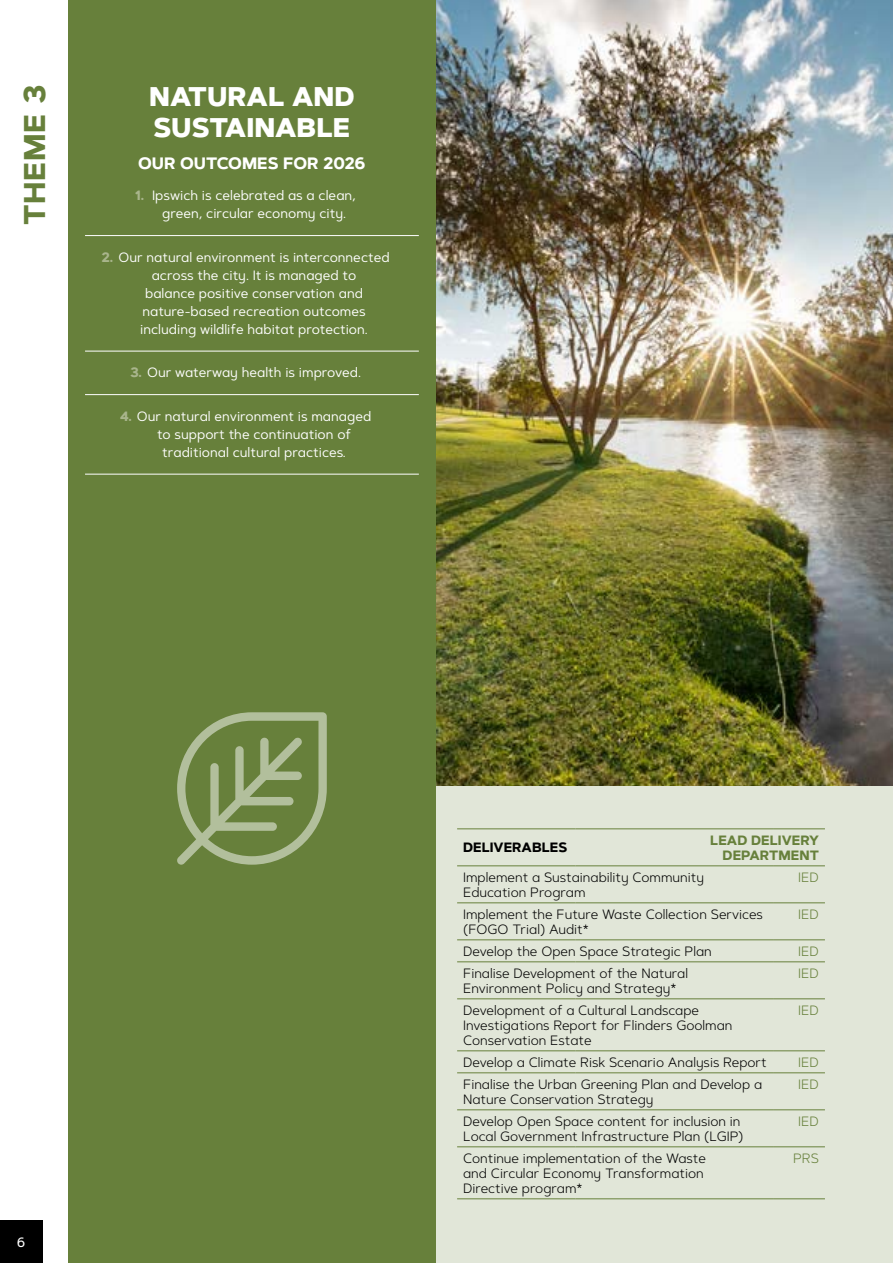
<style>
.page{position:relative;width:893px;height:1263px;background:#fff}
.page>*{position:absolute;margin:0;border:0;box-sizing:border-box;transform-origin:0 0}
.Body_copy_1_column{font:700 30px "Artegra Sans Alt";letter-spacing:.02em;color:#67803b}
.Theme_Subheading_H2{font:800 27px/31.5px "Artegra Sans Alt";color:#fff}
.Theme_Subheading_H3{font:700 16.5px "Artegra Sans Alt";color:#fff}
.Body_copy_1_column-2{font:300 13.5px/15px "Artegra Sans Alt";color:#000}
.t1{font:13.5px/18px "Artegra Sans Alt";color:#fff}
.Body_copy_1_column-3{font:300 13.5px "Artegra Sans Alt";color:#67803b}
.t2{font:700 13.5px/15px "Artegra Sans Alt";color:#67803b;text-align:right}
.t3{font:700 13.5px "Artegra Sans Alt";color:#000}
.t4{font:500 13.5px "Artegra Sans Alt";color:#fff}
.s1{font-weight:700;color:#a9b58c}
</style>
<div class="page">
<div style="left:436px;top:786px;width:457px;height:477px;background:#e1e6d8"></div>
<img style="left:436px;top:0;width:457px;height:786px">
<div style="left:68px;top:0;width:368px;height:1263px;background:#67803b"></div>
<hr style="left:457px;top:828px;width:118px;height:1px;background:#67803b">
<hr style="left:575px;top:828px;width:199px;height:1px;background:#67803b">
<hr style="left:774px;top:828px;width:51px;height:1px;background:#67803b">
<hr style="left:457px;top:865px;width:118px;height:1px;background:#67803b">
<hr style="left:575px;top:865px;width:199px;height:1px;background:#67803b">
<hr style="left:774px;top:865px;width:51px;height:1px;background:#67803b">
<hr style="left:457px;top:902px;width:118px;height:1px;background:#67803b">
<hr style="left:575px;top:902px;width:199px;height:1px;background:#67803b">
<hr style="left:774px;top:902px;width:51px;height:1px;background:#67803b">
<hr style="left:457px;top:939px;width:118px;height:1px;background:#67803b">
<hr style="left:575px;top:939px;width:199px;height:1px;background:#67803b">
<hr style="left:774px;top:939px;width:51px;height:1px;background:#67803b">
<hr style="left:457px;top:961px;width:118px;height:1px;background:#67803b">
<hr style="left:575px;top:961px;width:199px;height:1px;background:#67803b">
<hr style="left:774px;top:961px;width:51px;height:1px;background:#67803b">
<hr style="left:457px;top:998px;width:118px;height:1px;background:#67803b">
<hr style="left:575px;top:998px;width:199px;height:1px;background:#67803b">
<hr style="left:774px;top:998px;width:51px;height:1px;background:#67803b">
<hr style="left:457px;top:1050px;width:118px;height:1px;background:#67803b">
<hr style="left:575px;top:1050px;width:199px;height:1px;background:#67803b">
<hr style="left:774px;top:1050px;width:51px;height:1px;background:#67803b">
<hr style="left:457px;top:1072px;width:118px;height:1px;background:#67803b">
<hr style="left:575px;top:1072px;width:199px;height:1px;background:#67803b">
<hr style="left:774px;top:1072px;width:51px;height:1px;background:#67803b">
<hr style="left:457px;top:1109px;width:118px;height:1px;background:#67803b">
<hr style="left:575px;top:1109px;width:199px;height:1px;background:#67803b">
<hr style="left:774px;top:1109px;width:51px;height:1px;background:#67803b">
<hr style="left:457px;top:1146px;width:118px;height:1px;background:#67803b">
<hr style="left:575px;top:1146px;width:199px;height:1px;background:#67803b">
<hr style="left:774px;top:1146px;width:51px;height:1px;background:#67803b">
<hr style="left:457px;top:1198px;width:118px;height:1px;background:#67803b">
<hr style="left:575px;top:1198px;width:199px;height:1px;background:#67803b">
<hr style="left:774px;top:1198px;width:51px;height:1px;background:#67803b">
<svg style="left:177px;top:712px;width:150px;height:153px"></svg>
<hr style="left:85px;top:235px;width:334px;height:1px;background:#fff">
<hr style="left:85px;top:351px;width:334px;height:1px;background:#fff">
<hr style="left:85px;top:394px;width:334px;height:1px;background:#fff">
<hr style="left:85px;top:474px;width:334px;height:1px;background:#fff">
<div style="left:0;top:1220px;width:43px;height:43px;background:#000"></div>
<p class="Body_copy_1_column" style="left:12px;top:225px;width:141px;rotate:-90deg">THEME 3</p>
<p class="Theme_Subheading_H2" style="left:149px;top:81px;width:207px">NATURAL AND<br>SUSTAINABLE</p>
<p class="Theme_Subheading_H3" style="left:138px;top:151px;width:229px">OUR OUTCOMES FOR 2026</p>
<p class="t1" style="left:162px;top:186px;width:195px;text-indent:-27px"><span class="s1">1.</span> Ipswich is celebrated as a clean, green, circular economy city.</p>
<p class="t1" style="left:101px;top:248px;width:290px"><span class="s1">2.</span> Our natural environment is interconnected</p>
<p class="t1" style="left:152px;top:266px;width:206px">across the city. It is managed to</p>
<p class="t1" style="left:145px;top:284px;width:219px">balance positive conservation and</p>
<p class="t1" style="left:142px;top:302px;width:225px">nature-based recreation outcomes</p>
<p class="t1" style="left:140px;top:320px;width:229px">including wildlife habitat protection.</p>
<p class="t1" style="left:130px;top:363px;width:232px"><span class="s1">3.</span> Our waterway health is improved.</p>
<p class="t1" style="left:120px;top:407px;width:253px"><span class="s1">4.</span> Our natural environment is managed</p>
<p class="t1" style="left:157px;top:425px;width:196px">to support the continuation of</p>
<p class="t1" style="left:162px;top:443px;width:185px">traditional cultural practices.</p>
<p class="t4" style="left:17px;top:1232px;width:10px">6</p>
<h3 class="t3" style="left:463px;top:838px;width:106px">DELIVERABLES</h3>
<h3 class="t2" style="left:710px;top:833px;width:110px">LEAD DELIVERY<br>DEPARTMENT</h3>
<p class="Body_copy_1_column-2" style="left:463px;top:869px;width:242px">Implement a Sustainability Community<br>Education Program</p>
<p class="Body_copy_1_column-3" style="left:798px;top:868px;width:22px">IED</p>
<p class="Body_copy_1_column-2" style="left:463px;top:906px;width:301px">Implement the Future Waste Collection Services (FOGO Trial) Audit*</p>
<p class="Body_copy_1_column-3" style="left:798px;top:905px;width:22px">IED</p>
<p class="Body_copy_1_column-2" style="left:463px;top:943px;width:250px">Develop the Open Space Strategic Plan</p>
<p class="Body_copy_1_column-3" style="left:798px;top:942px;width:22px">IED</p>
<p class="Body_copy_1_column-2" style="left:463px;top:965px;width:226px">Finalise Development of the Natural<br>Environment Policy and Strategy*</p>
<p class="Body_copy_1_column-3" style="left:798px;top:964px;width:22px">IED</p>
<p class="Body_copy_1_column-2" style="left:463px;top:1002px;width:271px">Development of a Cultural Landscape<br>Investigations Report for Flinders Goolman<br>Conservation Estate</p>
<p class="Body_copy_1_column-3" style="left:798px;top:1001px;width:22px">IED</p>
<p class="Body_copy_1_column-2" style="left:463px;top:1054px;width:305px">Develop a Climate Risk Scenario Analysis Report</p>
<p class="Body_copy_1_column-3" style="left:798px;top:1053px;width:22px">IED</p>
<p class="Body_copy_1_column-2" style="left:463px;top:1076px;width:301px">Finalise the Urban Greening Plan and Develop a<br>Nature Conservation Strategy</p>
<p class="Body_copy_1_column-3" style="left:798px;top:1075px;width:22px">IED</p>
<p class="Body_copy_1_column-2" style="left:463px;top:1113px;width:282px">Develop Open Space content for inclusion in<br>Local Government Infrastructure Plan (LGIP)</p>
<p class="Body_copy_1_column-3" style="left:798px;top:1112px;width:22px">IED</p>
<p class="Body_copy_1_column-2" style="left:463px;top:1150px;width:244px">Continue implementation of the Waste and Circular Economy Transformation<br>Directive program*</p>
<p class="Body_copy_1_column-3" style="left:793px;top:1149px;width:27px">PRS</p>
</div>
